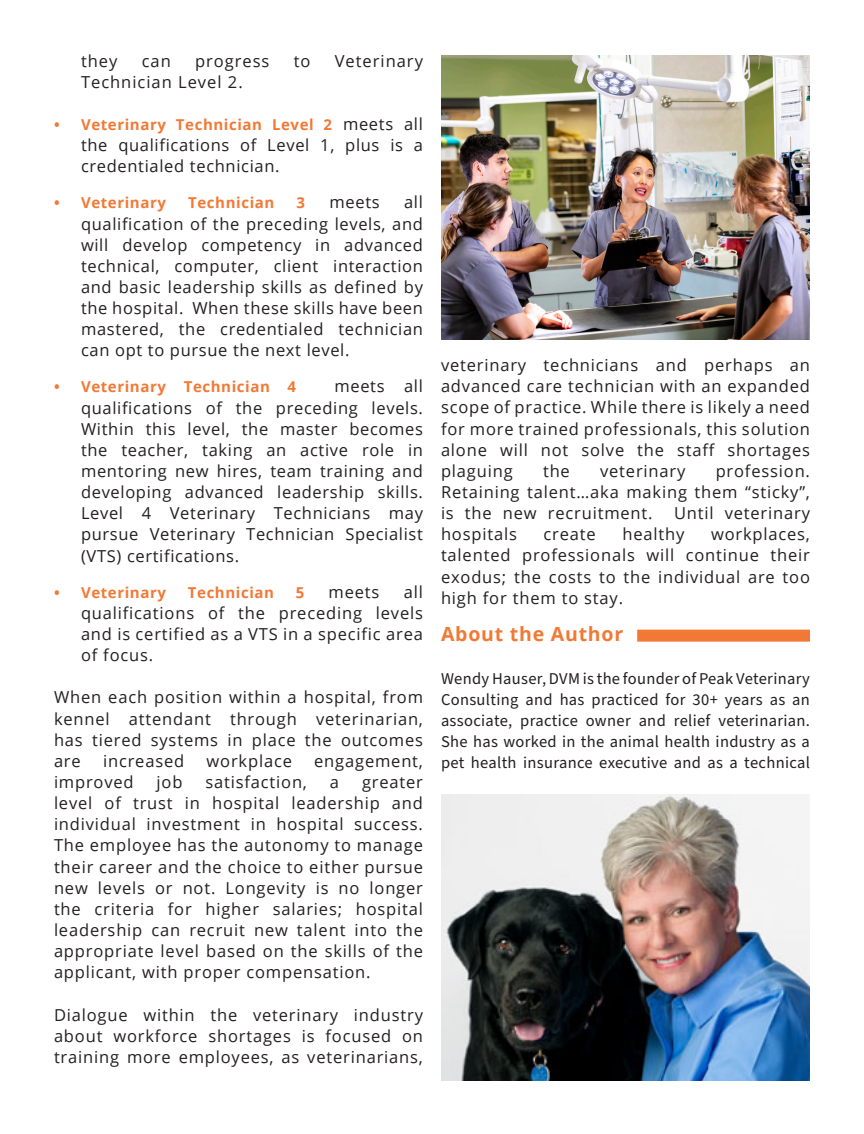
<style>
.page{position:relative;width:864px;height:1134px;background:#fff}
.page>*{position:absolute;margin:0;border:0;box-sizing:border-box;transform-origin:0 0}
.Paragraph_Style_Body{font:700 19.5px "Open Sans";letter-spacing:.04em;color:#f27935}
.Paragraph_Style_Body-2{font:16.5px/21.1px "Open Sans";letter-spacing:.05em;color:#231f20;text-align:justify}
.t1{font:16.5px/21.1px "Source Sans Pro";letter-spacing:.02em;color:#231f20;text-align:justify}
.t2{font:700 15px "Open Sans";letter-spacing:.04em;color:#f27935}
.s1{font-weight:400;font-size:16.5px;color:#231f20}
</style>
<div class="page">
<div style="left:637px;top:630px;width:173px;height:12px;background:#f27935"></div>
<img style="left:441px;top:794px;width:368px;height:286px">
<img style="left:441px;top:56px;width:369px;height:284px">
<p class="Paragraph_Style_Body-2" style="left:81px;top:50px;width:38px">they</p>
<p class="Paragraph_Style_Body-2" style="left:142px;top:50px;width:31px">can</p>
<p class="Paragraph_Style_Body-2" style="left:195px;top:50px;width:76px">progress</p>
<p class="Paragraph_Style_Body-2" style="left:294px;top:50px;width:18px">to</p>
<p class="Paragraph_Style_Body-2" style="left:335px;top:50px;width:90px">Veterinary</p>
<p class="Paragraph_Style_Body-2" style="left:81px;top:71px;width:163px">Technician Level 2.</p>
<p class="t2" style="left:54px;top:114px;width:370px">• Veterinary Technician Level 2 <span class="s1">meets all</span></p>
<p class="Paragraph_Style_Body-2" style="left:81px;top:134px;width:344px">the qualifications of Level 1, plus is a credentialed technician.</p>
<p class="t2" style="left:54px;top:192px;width:114px">• Veterinary</p>
<p class="t2" style="left:188px;top:192px;width:88px">Technician</p>
<p class="t2" style="left:297px;top:192px;width:10px">3</p>
<p class="Paragraph_Style_Body-2" style="left:330px;top:191px;width:52px">meets</p>
<p class="Paragraph_Style_Body-2" style="left:81px;top:191px;width:344px;text-indent:323px">all qualification of the preceding levels, and will develop competency in advanced technical, computer, client interaction and basic leadership skills as defined by the hospital. When these skills have been mastered, the credentialed technician can opt to pursue the next level.</p>
<p class="t2" style="left:54px;top:376px;width:244px">• Veterinary Technician 4</p>
<p class="Paragraph_Style_Body-2" style="left:81px;top:375px;width:344px;text-indent:253px">meets all qualifications of the preceding levels.<br>Within this level, the master becomes the teacher, taking an active role in mentoring new hires, team training and developing advanced leadership skills.<br>Level 4 Veterinary Technicians may pursue Veterinary Technician Specialist (VTS) certifications.</p>
<p class="t2" style="left:54px;top:582px;width:114px">• Veterinary</p>
<p class="t2" style="left:188px;top:582px;width:88px">Technician</p>
<p class="t2" style="left:296px;top:582px;width:10px">5</p>
<p class="Paragraph_Style_Body-2" style="left:329px;top:581px;width:52px">meets</p>
<p class="Paragraph_Style_Body-2" style="left:81px;top:581px;width:344px;text-indent:323px">all qualifications of the preceding levels and is certified as a VTS in a specific area of focus.</p>
<p class="Paragraph_Style_Body-2" style="left:54px;top:686px;width:371px">When each position within a hospital, from kennel attendant through veterinarian, has tiered systems in place the outcomes are</p>
<p class="Paragraph_Style_Body-2" style="left:103px;top:750px;width:83px">increased</p>
<p class="Paragraph_Style_Body-2" style="left:207px;top:750px;width:87px">workplace</p>
<p class="Paragraph_Style_Body-2" style="left:314px;top:750px;width:110px">engagement,</p>
<p class="Paragraph_Style_Body-2" style="left:54px;top:771px;width:81px">improved</p>
<p class="Paragraph_Style_Body-2" style="left:157px;top:771px;width:27px">job</p>
<p class="Paragraph_Style_Body-2" style="left:205px;top:771px;width:103px">satisfaction,</p>
<p class="Paragraph_Style_Body-2" style="left:330px;top:771px;width:11px">a</p>
<p class="Paragraph_Style_Body-2" style="left:54px;top:771px;width:371px;text-indent:308px">greater level of trust in hospital leadership and individual investment in hospital success.<br>The employee has the autonomy to manage their career and the choice to either pursue new levels or not. Longevity is no longer the criteria for higher salaries; hospital leadership can recruit new talent into the appropriate level based on the skills of the applicant, with proper compensation.</p>
<p class="Paragraph_Style_Body-2" style="left:54px;top:1004px;width:371px">Dialogue within the veterinary industry about workforce shortages is focused on training more employees, as veterinarians,</p>
<p class="Paragraph_Style_Body-2" style="left:441px;top:354px;width:371px">veterinary technicians and perhaps an advanced care technician with an expanded scope of practice. While there is likely a need for more trained professionals, this solution alone will not solve the staff shortages plaguing</p>
<p class="Paragraph_Style_Body-2" style="left:441px;top:460px;width:371px;text-indent:275px">profession.<br>Retaining talent…aka making them “sticky”, is the new recruitment.</p>
<p class="Paragraph_Style_Body-2" style="left:543px;top:460px;width:28px">the</p>
<p class="Paragraph_Style_Body-2" style="left:600px;top:460px;width:87px">veterinary</p>
<p class="Paragraph_Style_Body-2" style="left:674px;top:502px;width:138px">Until veterinary</p>
<p class="Paragraph_Style_Body-2" style="left:441px;top:523px;width:371px;text-indent:270px">workplaces, talented professionals will continue their exodus; the costs to the individual are too high for them to stay.</p>
<p class="Paragraph_Style_Body" style="left:441px;top:620px;width:184px">About the Author</p>
<p class="t1" style="left:441px;top:668px;width:371px">Wendy Hauser, DVM is the founder of Peak Veterinary Consulting and has practiced for 30+ years as an associate, practice owner and relief veterinarian.<br>She has worked in the animal health industry as a pet health insurance executive and as a technical</p>
<p class="Paragraph_Style_Body-2" style="left:441px;top:523px;width:77px">hospitals</p>
<p class="Paragraph_Style_Body-2" style="left:544px;top:523px;width:54px">create</p>
<p class="Paragraph_Style_Body-2" style="left:622px;top:523px;width:63px">healthy</p>
</div>
